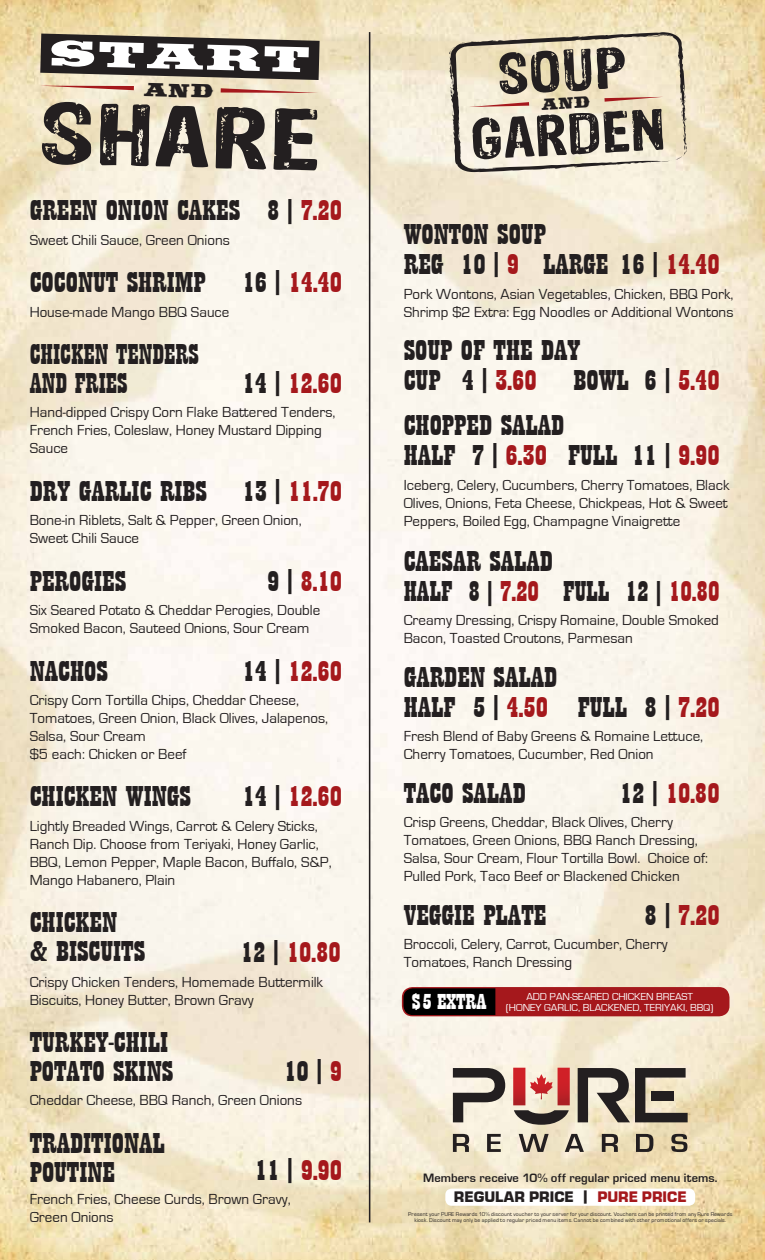
<style>
.page{position:relative;width:765px;height:1260px;background:#fff}
.page>*{position:absolute;margin:0;border:0;box-sizing:border-box;transform-origin:0 0}
.t1{font:71.25px "Sans Culottes";color:#231f20;scale:1.44 1}
.t2{font:900 48px "Saddlebag";color:#fff;scale:1.53 1}
.t3{font:47.5px "Sans Culottes";color:#231f20;scale:1.2 1}
.t4{font:29.75px/28.8px "Playbill";color:#231f20;scale:1.35 1}
.t5{font:29.75px "Playbill";letter-spacing:-.05em;color:#a5181c;scale:1.35 1}
.t6{font:29.75px/28.8px "Playbill";color:#231f20;scale:1.22 1}
.t7{font:29.75px "Playbill";letter-spacing:-.025em;color:#231f20;scale:1.27 1}
.t8{font:29.75px "Playbill";letter-spacing:-.05em;color:#a5181c;scale:1.27 1}
.t9{font:29.75px "Playbill";color:#231f20;scale:1.27 1}
.t10{font:15.75px "Eurostile Black URW";letter-spacing:.005em;color:#231f20}
.t11{font:15px/18px "Eurostile";color:#231f20}
.t12{font:700 12.5px "Eurostile";letter-spacing:.005em;color:#231f20}
.t13{font:10.5px/10.5px "Eurostile";color:#fff}
.t14{font:5.62px/6.2px "Eurostile";letter-spacing:.025em;color:#231f20;text-align:center}
.s1{color:#231f20}
.s2{color:#a5181c}
</style>
<div class="page">
<img style="left:0;top:0;width:765px;height:1260px">
<hr style="left:369px;top:32px;width:1px;height:1190px;background:#231f20">
<div style="left:445px;top:1189px;width:250px;height:17px;background:#fff;border-radius:6px"></div>
<svg style="left:453px;top:1134px;width:16px;height:18px"></svg>
<svg style="left:487px;top:1134px;width:14px;height:18px"></svg>
<svg style="left:519px;top:1134px;width:30px;height:18px"></svg>
<svg style="left:565px;top:1134px;width:19px;height:18px"></svg>
<svg style="left:602px;top:1134px;width:16px;height:18px"></svg>
<svg style="left:636px;top:1134px;width:17px;height:18px"></svg>
<svg style="left:671px;top:1134px;width:16px;height:18px"></svg>
<svg style="left:453px;top:1068px;width:52px;height:54px;background:#98928a"></svg>
<svg style="left:578px;top:1068px;width:110px;height:54px;background:#8b8376"></svg>
<div style="left:651px;top:1091px;width:23px;height:9px;background:#231f20"></div>
<svg style="left:513px;top:1068px;width:57px;height:57px;background:#c08178"></svg>
<div style="left:402px;top:987px;width:328px;height:29px;background:#a5181c;border-radius:10px"></div>
<div style="left:403px;top:988px;width:92px;height:27px;background:#000"></div>
<svg style="left:40px;top:34px;width:280px;height:64px;background:#72685d"></svg>
<svg style="left:448px;top:30px;width:241px;height:144px;background:#e4dac2"></svg>
<h2 class="t2" style="left:50px;top:28px;width:173px;rotate:1deg">START</h2>
<h1 class="t1" style="left:39px;top:81px;width:197px;rotate:1deg">SHARE</h1>
<h3 class="t4" style="left:30px;top:197px;width:158px">GREEN ONION CAKES</h3>
<p class="t11" style="left:30px;top:231px;width:202px">Sweet Chili Sauce, Green Onions</p>
<h3 class="t5" style="left:266px;top:196px;width:59px"><span class="s1">8 |</span> 7.20</h3>
<h3 class="t4" style="left:30px;top:269px;width:132px">COCONUT SHRIMP</h3>
<p class="t11" style="left:30px;top:303px;width:201px">House-made Mango BBQ Sauce</p>
<h3 class="t5" style="left:241px;top:268px;width:77px"><span class="s1">16 |</span> 14.40</h3>
<h3 class="t6" style="left:30px;top:341px;width:140px">CHICKEN TENDERS<br>AND FRIES</h3>
<p class="t11" style="left:30px;top:404px;width:307px">Hand-dipped Crispy Corn Flake Battered Tenders,<br>French Fries, Coleslaw, Honey Mustard Dipping<br>Sauce</p>
<h3 class="t5" style="left:241px;top:368px;width:77px"><span class="s1">14 |</span> 12.60</h3>
<h3 class="t5" style="left:241px;top:476px;width:77px"><span class="s1">13 |</span> 11.70</h3>
<h3 class="t4" style="left:30px;top:478px;width:133px">DRY GARLIC RIBS</h3>
<p class="t11" style="left:30px;top:512px;width:273px">Bone-in Riblets, Salt &amp; Pepper, Green Onion,<br>Sweet Chili Sauce</p>
<h3 class="t5" style="left:266px;top:566px;width:59px"><span class="s1">9 |</span> 8.10</h3>
<h3 class="t4" style="left:30px;top:568px;width:73px">PEROGIES</h3>
<p class="t11" style="left:30px;top:601px;width:292px">Six Seared Potato &amp; Cheddar Perogies, Double<br>Smoked Bacon, Sauteed Onions, Sour Cream</p>
<h3 class="t5" style="left:241px;top:656px;width:77px"><span class="s1">14 |</span> 12.60</h3>
<h3 class="t4" style="left:30px;top:658px;width:59px">NACHOS</h3>
<p class="t11" style="left:30px;top:691px;width:300px">Crispy Corn Tortilla Chips, Cheddar Cheese, Tomatoes, Green Onion, Black Olives, Jalapenos, Salsa, Sour Cream<br>$5 each: Chicken or Beef</p>
<h3 class="t5" style="left:241px;top:782px;width:77px"><span class="s1">14 |</span> 12.60</h3>
<h3 class="t4" style="left:30px;top:783px;width:121px">CHICKEN WINGS</h3>
<p class="t11" style="left:30px;top:817px;width:304px">Lightly Breaded Wings, Carrot &amp; Celery Sticks, Ranch Dip. Choose from Teriyaki, Honey Garlic, BBQ, Lemon Pepper, Maple Bacon, Buffalo, S&amp;P, Mango Habanero, Plain</p>
<h3 class="t4" style="left:30px;top:909px;width:87px">CHICKEN<br>&amp; BISCUITS</h3>
<p class="t11" style="left:30px;top:973px;width:295px">Crispy Chicken Tenders, Homemade Buttermilk<br>Biscuits, Honey Butter, Brown Gravy</p>
<h3 class="t5" style="left:240px;top:938px;width:77px"><span class="s1">12 |</span> 10.80</h3>
<h3 class="t4" style="left:30px;top:1029px;width:108px">TURKEY-CHILI<br>POTATO SKINS</h3>
<p class="t11" style="left:30px;top:1092px;width:274px">Cheddar Cheese, BBQ Ranch, Green Onions</p>
<h3 class="t4" style="left:283px;top:1058px;width:46px">10 | <span class="s2">9</span></h3>
<h3 class="t4" style="left:30px;top:1130px;width:102px">TRADITIONAL<br>POUTINE</h3>
<p class="t11" style="left:30px;top:1191px;width:263px">French Fries, Cheese Curds, Brown Gravy,<br>Green Onions</p>
<h3 class="t5" style="left:254px;top:1155px;width:68px"><span class="s1">11 |</span> 9.90</h3>
<h3 class="t3" style="left:495px;top:39px;width:109px;rotate:-3deg">SOUP</h3>
<h3 class="t3" style="left:469px;top:104px;width:164px;rotate:-3deg">GARDEN</h3>
<h3 class="t4" style="left:543px;top:221px;width:133px;line-height:30px;text-indent:-139px">WONTON SOUP<br>LARGE 16 | <span class="s2">14.40</span></h3>
<h3 class="t4" style="left:460px;top:251px;width:46px">10 | <span class="s2">9</span></h3>
<h3 class="t4" style="left:404px;top:251px;width:31px">REG</h3>
<p class="t11" style="left:404px;top:285px;width:331px">Pork Wontons, Asian Vegetables, Chicken, BBQ Pork,<br>Shrimp $2 Extra: Egg Noodles or Additional Wontons</p>
<h3 class="t4" style="left:573px;top:337px;width:111px;line-height:30px;text-indent:-170px">SOUP OF THE DAY<br>BOWL 6 | <span class="s2">5.40</span></h3>
<h3 class="t4" style="left:404px;top:367px;width:101px">CUP 4 | <span class="s2">3.60</span></h3>
<h3 class="t4" style="left:404px;top:412px;width:121px">CHOPPED SALAD</h3>
<h3 class="t5" style="left:471px;top:441px;width:59px"><span class="s1">7 |</span> 6.30</h3>
<h3 class="t4" style="left:568px;top:442px;width:115px">FULL 11 | <span class="s2">9.90</span></h3>
<h3 class="t4" style="left:404px;top:442px;width:40px">HALF</h3>
<p class="t11" style="left:404px;top:476px;width:327px;text-align:justify">Iceberg, Celery, Cucumbers, Cherry Tomatoes, Black Olives, Onions, Feta Cheese, Chickpeas, Hot &amp; Sweet Peppers, Boiled Egg, Champagne Vinaigrette</p>
<h3 class="t4" style="left:404px;top:548px;width:112px">CAESAR SALAD</h3>
<h3 class="t8" style="left:467px;top:576px;width:59px"><span class="s1">8 |</span> 7.20</h3>
<h3 class="t7" style="left:563px;top:576px;width:125px">FULL 12 | <span class="s2">10.80</span></h3>
<h3 class="t9" style="left:404px;top:576px;width:40px">HALF</h3>
<p class="t11" style="left:404px;top:612px;width:317px">Creamy Dressing, Crispy Romaine, Double Smoked<br>Bacon, Toasted Croutons, Parmesan</p>
<h3 class="t4" style="left:404px;top:664px;width:115px">GARDEN SALAD</h3>
<h3 class="t5" style="left:472px;top:692px;width:59px"><span class="s1">5 |</span> 4.50</h3>
<h3 class="t4" style="left:578px;top:694px;width:107px">FULL 8 | <span class="s2">7.20</span></h3>
<h3 class="t4" style="left:404px;top:694px;width:40px">HALF</h3>
<p class="t11" style="left:404px;top:727px;width:301px">Fresh Blend of Baby Greens &amp; Romaine Lettuce,<br>Cherry Tomatoes, Cucumber, Red Onion</p>
<h3 class="t5" style="left:619px;top:778px;width:77px"><span class="s1">12 |</span> 10.80</h3>
<h3 class="t4" style="left:404px;top:780px;width:92px">TACO SALAD</h3>
<p class="t11" style="left:404px;top:813px;width:306px">Crisp Greens, Cheddar, Black Olives, Cherry Tomatoes, Green Onions, BBQ Ranch Dressing, Salsa, Sour Cream, Flour Tortilla Bowl. Choice of:<br>Pulled Pork, Taco Beef or Blackened Chicken</p>
<h3 class="t5" style="left:644px;top:900px;width:59px"><span class="s1">8 |</span> 7.20</h3>
<h3 class="t4" style="left:404px;top:902px;width:107px">VEGGIE PLATE</h3>
<p class="t11" style="left:404px;top:935px;width:266px">Broccoli, Celery, Carrot, Cucumber, Cherry<br>Tomatoes, Ranch Dressing</p>
<p class="t13" style="left:411px;top:992px;width:304px;text-indent:115px">ADD PAN-SEARED CHICKEN BREAST <sup>$5</sup> <sup>EXTRA</sup> (HONEY GARLIC, BLACKENED, TERIYAKI, BBQ)</p>
<p class="t12" style="left:423px;top:1173px;width:296px">Members receive 10% off regular priced menu items.</p>
<p class="t14" style="left:408px;top:1211px;width:326px">Present your PURE Rewards 10% discount voucher to your server for your discount. Vouchers can be printed from any Pure Rewards kiosk. Discount may only be applied to regular priced menu items. Cannot be combined with other promotional offers or specials.</p>
<p class="t10" style="left:454px;top:1188px;width:234px">REGULAR PRICE | <span class="s2">PURE PRICE</span></p>
</div>
